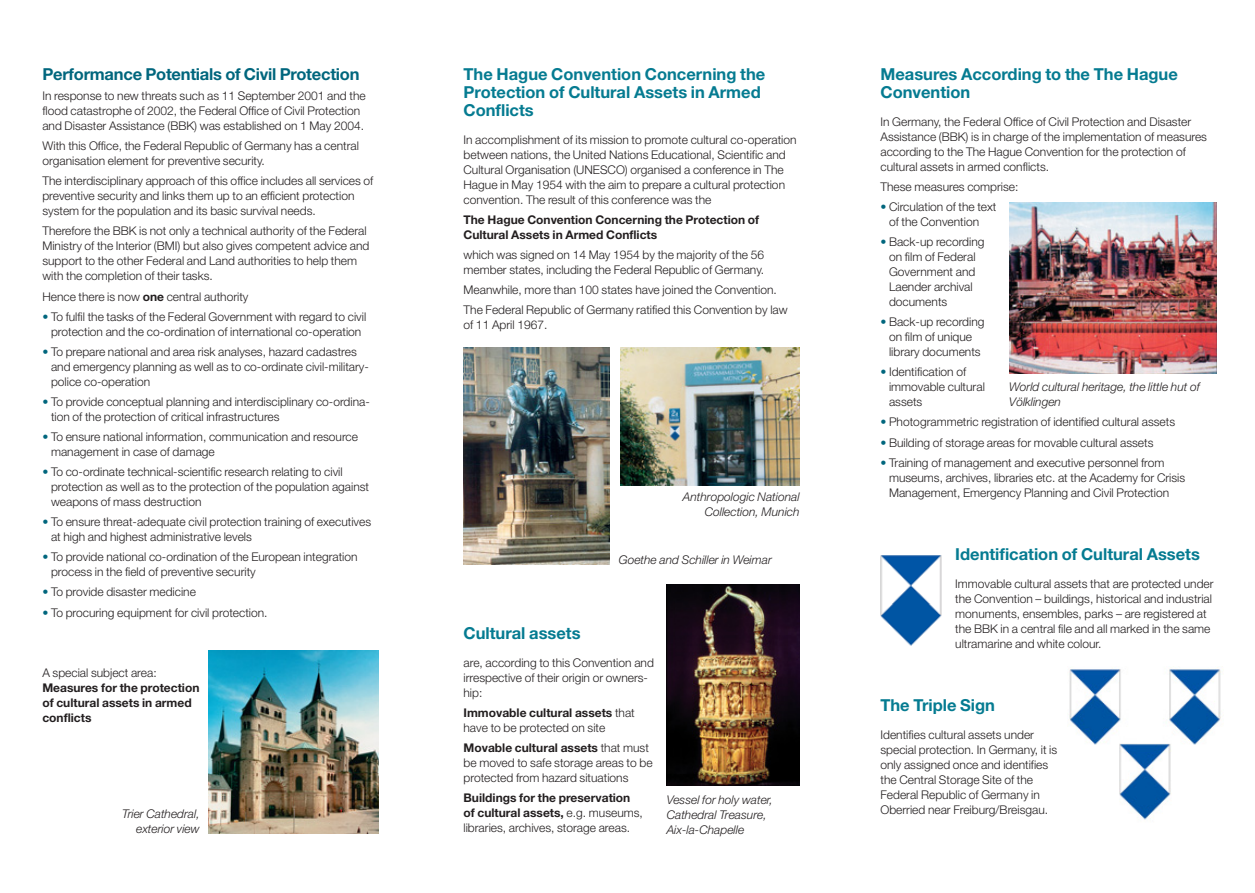
<style>
.page{position:relative;width:1255px;height:893px;background:#fff}
.page>*{position:absolute;margin:0;border:0;box-sizing:border-box;transform-origin:0 0}
.t1{font:700 16.5px/18px "Helvetica Neue";color:#057b91}
.t2{font:700 16.5px "Helvetica Neue";letter-spacing:-.015em;color:#00667d}
.t3{font:300 12px/15px "Helvetica Neue";color:#231f20}
.t4{font:700 12px/15px "Helvetica Neue";color:#231f20}
.t5{font:italic 300 12px/15px "Helvetica Neue";color:#231f20;text-align:right}
.s1{font-weight:700}
.s2{color:#00667d}
.s3{font-weight:300}
</style>
<div class="page">
<img style="left:209px;top:651px;width:169px;height:183px">
<img style="left:463px;top:348px;width:147px;height:216px">
<img style="left:620px;top:348px;width:179px;height:138px">
<img style="left:1069px;top:667px;width:152px;height:153px">
<img style="left:666px;top:584px;width:133px;height:202px">
<img style="left:880px;top:555px;width:62px;height:91px">
<img style="left:1009px;top:203px;width:207px;height:171px">
<h1 class="t2" style="left:42px;top:68px;width:319px">Performance Potentials of Civil Protection</h1>
<p class="t3" style="left:42px;top:89px;width:325px">In response to new threats such as 11 September 2001 and the flood catastrophe of 2002, the Federal Office of Civil Protection and Disaster Assistance (BBK) was established on 1 May 2004.</p>
<p class="t3" style="left:42px;top:140px;width:318px">With this Office, the Federal Republic of Germany has a central organisation element for preventive security.</p>
<p class="t3" style="left:42px;top:175px;width:332px">The interdisciplinary approach of this office includes all services of preventive security and links them up to an efficient protection system for the population and its basic survival needs.</p>
<p class="t3" style="left:42px;top:225px;width:328px">Therefore the BBK is not only a technical authority of the Federal Ministry of the Interior (BMI) but also gives competent advice and support to the other Federal and Land authorities to help them with the completion of their tasks.</p>
<p class="t3" style="left:42px;top:290px;width:208px">Hence there is now <span class="s1">one</span> central authority</p>
<p class="t3" style="left:42px;top:310px;width:325px;text-align:center"><span class="s2">•</span> To fulfil the tasks of the Federal Government with regard to civil protection and the co-ordination of international co-operation</p>
<p class="t3" style="left:51px;top:345px;width:319px;text-indent:-9px"><span class="s2">•</span> To prepare national and area risk analyses, hazard cadastres and emergency planning as well as to co-ordinate civil-military&shy;police co-operation</p>
<p class="t3" style="left:51px;top:395px;width:320px;text-indent:-9px"><span class="s2">•</span> To provide conceptual planning and interdisciplinary co-ordina&shy;tion of the protection of critical infrastructures</p>
<p class="t3" style="left:51px;top:430px;width:308px;text-indent:-9px"><span class="s2">•</span> To ensure national information, communication and resource management in case of damage</p>
<p class="t3" style="left:51px;top:465px;width:320px;text-indent:-9px"><span class="s2">•</span> To co-ordinate technical-scientific research relating to civil protection as well as to the protection of the population against weapons of mass destruction</p>
<p class="t3" style="left:51px;top:516px;width:322px;text-indent:-9px"><span class="s2">•</span> To ensure threat-adequate civil protection training of executives at high and highest administrative levels</p>
<p class="t3" style="left:51px;top:551px;width:308px;text-indent:-9px"><span class="s2">•</span> To provide national co-ordination of the European integration process in the field of preventive security</p>
<p class="t3" style="left:42px;top:586px;width:155px"><span class="s2">•</span> To provide disaster medicine</p>
<p class="t3" style="left:42px;top:606px;width:227px"><span class="s2">•</span> To procuring equipment for civil protection.</p>
<p class="t3" style="left:42px;top:666px;width:116px">A special subject area:</p>
<p class="t4" style="left:42px;top:681px;width:159px">Measures for the protection of cultural assets in armed conflicts</p>
<p class="t5" style="left:122px;top:808px;width:79px">Trier Cathedral, exterior view</p>
<h1 class="t1" style="left:463px;top:67px;width:303px">The Hague Convention Concerning the<br>Protection of Cultural Assets in Armed<br>Conflicts</h1>
<p class="t3" style="left:463px;top:133px;width:334px">In accomplishment of its mission to promote cultural co-operation between nations, the United Nations Educational, Scientific and Cultural Organisation (UNESCO) organised a conference in The Hague in May 1954 with the aim to prepare a cultural protection convention. The result of this conference was the</p>
<p class="t4" style="left:463px;top:213px;width:297px">The Hague Convention Concerning the Protection of<br>Cultural Assets in Armed Conflicts</p>
<p class="t3" style="left:463px;top:248px;width:302px">which was signed on 14 May 1954 by the majority of the 56 member states, including the Federal Republic of Germany.</p>
<p class="t3" style="left:463px;top:281px;width:326px;line-height:20.1px">Meanwhile, more than 100 states have joined the Convention.<br>The Federal Republic of Germany ratified this Convention by law</p>
<p class="t3" style="left:463px;top:319px;width:85px">of 11 April 1967.</p>
<p class="t5" style="left:683px;top:490px;width:118px">Anthropologic National<br>Collection, Munich</p>
<p class="t5" style="left:619px;top:553px;width:154px">Goethe and Schiller in Weimar</p>
<h1 class="t1" style="left:463px;top:626px;width:118px">Cultural assets</h1>
<p class="t3" style="left:463px;top:656px;width:192px">are, according to this Convention and irrespective of their origin or owners&shy;hip:</p>
<p class="t3" style="left:463px;top:706px;width:173px"><span class="s1">Immovable cultural assets</span> that have to be protected on site</p>
<p class="t3" style="left:463px;top:741px;width:190px"><span class="s1">Movable cultural assets</span> that must be moved to safe storage areas to be protected from hazard situations</p>
<p class="t4" style="left:463px;top:792px;width:181px">Buildings for the preservation of cultural assets, <span class="s3">e.g. museums, libraries, archives, storage areas.</span></p>
<p class="t5" style="left:666px;top:793px;width:108px;text-align:left">Vessel for holy water,<br>Cathedral Treasure,<br>Aix-la-Chapelle</p>
<h1 class="t1" style="left:880px;top:67px;width:299px">Measures According to the The Hague<br>Convention</h1>
<p class="t3" style="left:880px;top:115px;width:328px">In Germany, the Federal Office of Civil Protection and Disaster Assistance (BBK) is in charge of the implementation of measures according to the The Hague Convention for the protection of cultural assets in armed conflicts.</p>
<p class="t3" style="left:880px;top:180px;width:139px">These measures comprise:</p>
<p class="t3" style="left:889px;top:200px;width:109px;text-indent:-9px"><span class="s2">•</span> Circulation of the text of the Convention</p>
<p class="t3" style="left:889px;top:235px;width:97px;text-indent:-9px"><span class="s2">•</span> Back-up recording on film of Federal<br>Government and<br>Laender archival documents</p>
<p class="t3" style="left:880px;top:316px;width:105px;text-align:center"><span class="s2">•</span> Back-up recording on film of unique library documents</p>
<p class="t3" style="left:889px;top:366px;width:97px;text-indent:-9px"><span class="s2">•</span> Identification of immovable cultural assets</p>
<p class="t3" style="left:880px;top:416px;width:296px"><span class="s2">•</span> Photogrammetric registration of identified cultural assets</p>
<p class="t3" style="left:880px;top:436px;width:274px"><span class="s2">•</span> Building of storage areas for movable cultural assets</p>
<p class="t3" style="left:889px;top:456px;width:297px;text-indent:-9px"><span class="s2">•</span> Training of management and executive personnel from museums, archives, libraries etc. at the Academy for Crisis<br>Management, Emergency Planning and Civil Protection</p>
<p class="t5" style="left:1009px;top:381px;width:192px;text-align:left">World cultural heritage, the little hut of<br>Völklingen</p>
<h1 class="t1" style="left:955px;top:547px;width:246px">Identification of Cultural Assets</h1>
<p class="t3" style="left:955px;top:577px;width:260px">Immovable cultural assets that are protected under the Convention – buildings, historical and industrial monuments, ensembles, parks – are registered at the BBK in a central file and all marked in the same ultramarine and white colour.</p>
<h1 class="t1" style="left:880px;top:698px;width:116px">The Triple Sign</h1>
<p class="t3" style="left:880px;top:728px;width:178px">Identifies cultural assets under special protection. In Germany, it is only assigned once and identifies the Central Storage Site of the Federal Republic of Germany in Oberried near Freiburg/Breisgau.</p>
</div>
